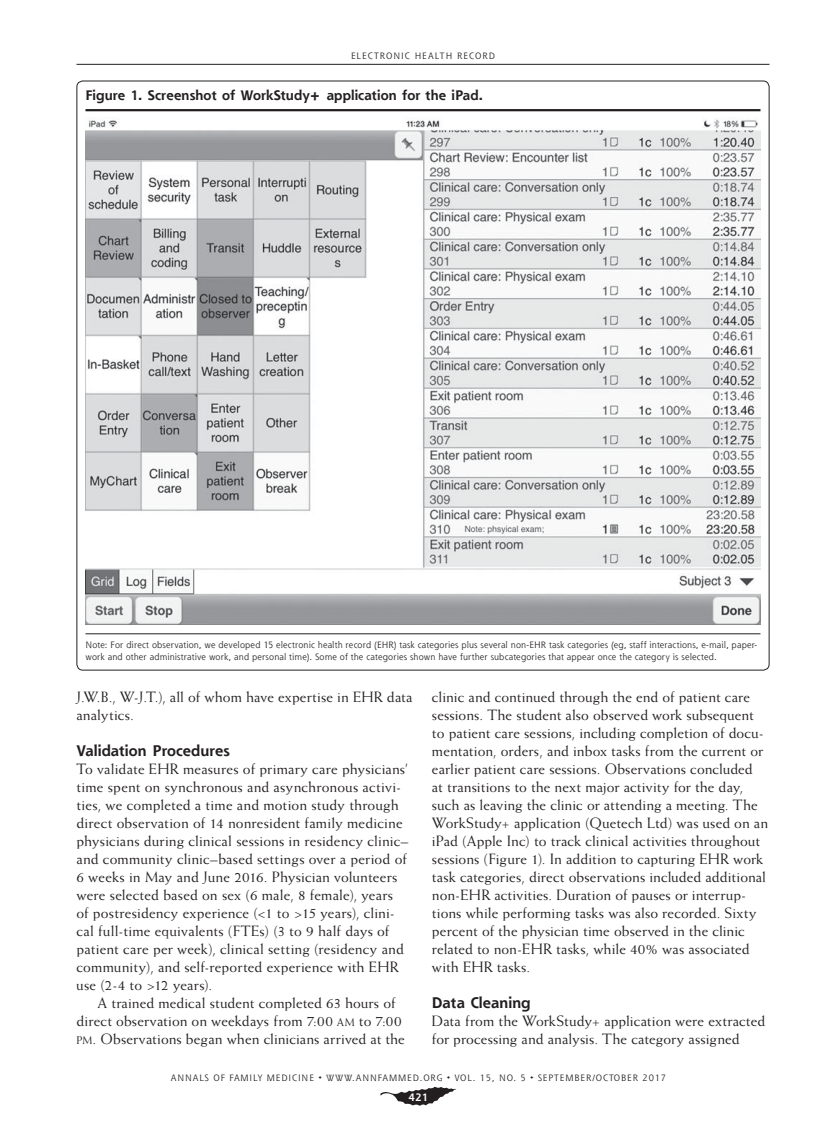
<style>
.page{position:relative;width:837px;height:1134px;background:#fff}
.page>*{position:absolute;margin:0;border:0;box-sizing:border-box;transform-origin:0 0}
.t1{font:15px/18px "Weiss Std";letter-spacing:.005em;color:#231f20}
.t2{font:700 15px "Shannon Std";color:#231f20}
.t3{font:700 13.5px "Shannon Std";letter-spacing:.005em;color:#231f20}
.t4{font:700 10.5px "Shannon Std";color:#fff}
.t5{font:9px/12px "Shannon Std";letter-spacing:.02em;color:#231f20}
.t6{font:9px "Shannon Std";letter-spacing:.1em;color:#231f20}
.t7{font:9px "Shannon Std";letter-spacing:.115em;color:#231f20}
.s1{font-size:11.25px}
</style>
<div class="page">
<hr style="left:76px;top:64px;width:694px;height:1px;background:#231f20">
<svg style="left:380px;top:1087px;width:77px;height:19px"></svg>
<hr style="left:86px;top:109px;width:674px;height:2px;background:#231f20">
<hr style="left:86px;top:633px;width:674px;height:1px;background:#231f20">
<img style="left:86px;top:118px;width:674px;height:506px">
<p class="t7" style="left:351px;top:51px;width:145px">ELECTRONIC HEALTH RECORD</p>
<p class="t3" style="left:86px;top:87px;width:399px">Figure 1. Screenshot of WorkStudy+ application for the iPad.</p>
<p class="t5" style="left:86px;top:638px;width:673px">Note: For direct observation, we developed 15 electronic health record (EHR) task categories plus several non-EHR task categories (eg, staff interactions, e-mail, paper&shy;work and other administrative work, and personal time). Some of the categories shown have further subcategories that appear once the category is selected.</p>
<p class="t1" style="left:76px;top:688px;width:338px">J.W.B., W-J.T.), all of whom have expertise in EHR data analytics.</p>
<p class="t2" style="left:76px;top:741px;width:155px">Validation Procedures</p>
<p class="t1" style="left:76px;top:760px;width:333px">To validate EHR measures of primary care physicians’ time spent on synchronous and asynchronous activi&shy;ties, we completed a time and motion study through direct observation of 14 nonresident family medicine physicians during clinical sessions in residency clinic– and community clinic–based settings over a period of 6 weeks in May and June 2016. Physician volunteers were selected based on sex (6 male, 8 female), years of postresidency experience (&lt;1 to &gt;15 years), clini&shy;cal full-time equivalents (FTEs) (3 to 9 half days of patient care per week), clinical setting (residency and community), and self-reported experience with EHR use (2-4 to &gt;12 years).</p>
<p class="t1" style="left:76px;top:994px;width:330px;text-indent:21px">A trained medical student completed 63 hours of direct observation on weekdays from 7:00 <span class="s1">AM</span> to 7:00<br><span class="s1">PM</span>. Observations began when clinicians arrived at the</p>
<p class="t1" style="left:432px;top:688px;width:338px">clinic and continued through the end of patient care sessions. The student also observed work subsequent to patient care sessions, including completion of docu&shy;mentation, orders, and inbox tasks from the current or earlier patient care sessions. Observations concluded<br>at transitions to the next major activity for the day, such as leaving the clinic or attending a meeting. The WorkStudy+ application (Quetech Ltd) was used on an iPad (Apple Inc) to track clinical activities throughout sessions (Figure 1). In addition to capturing EHR work task categories, direct observations included additional non-EHR activities. Duration of pauses or interrup&shy;tions while performing tasks was also recorded. Sixty percent of the physician time observed in the clinic related to non-EHR tasks, while 40% was associated with EHR tasks.</p>
<p class="t2" style="left:432px;top:993px;width:100px">Data Cleaning</p>
<p class="t1" style="left:432px;top:1012px;width:335px">Data from the WorkStudy+ application were extracted for processing and analysis. The category assigned</p>
<p class="t6" style="left:171px;top:1072px;width:497px">ANNALS OF FAMILY MEDICINE ✦ WWW.ANNFAMMED.ORG ✦ VOL. 15, NO. 5 ✦ SEPTEMBER/OCTOBER 2017</p>
<p class="t4" style="left:409px;top:1090px;width:21px">421</p>
</div>
